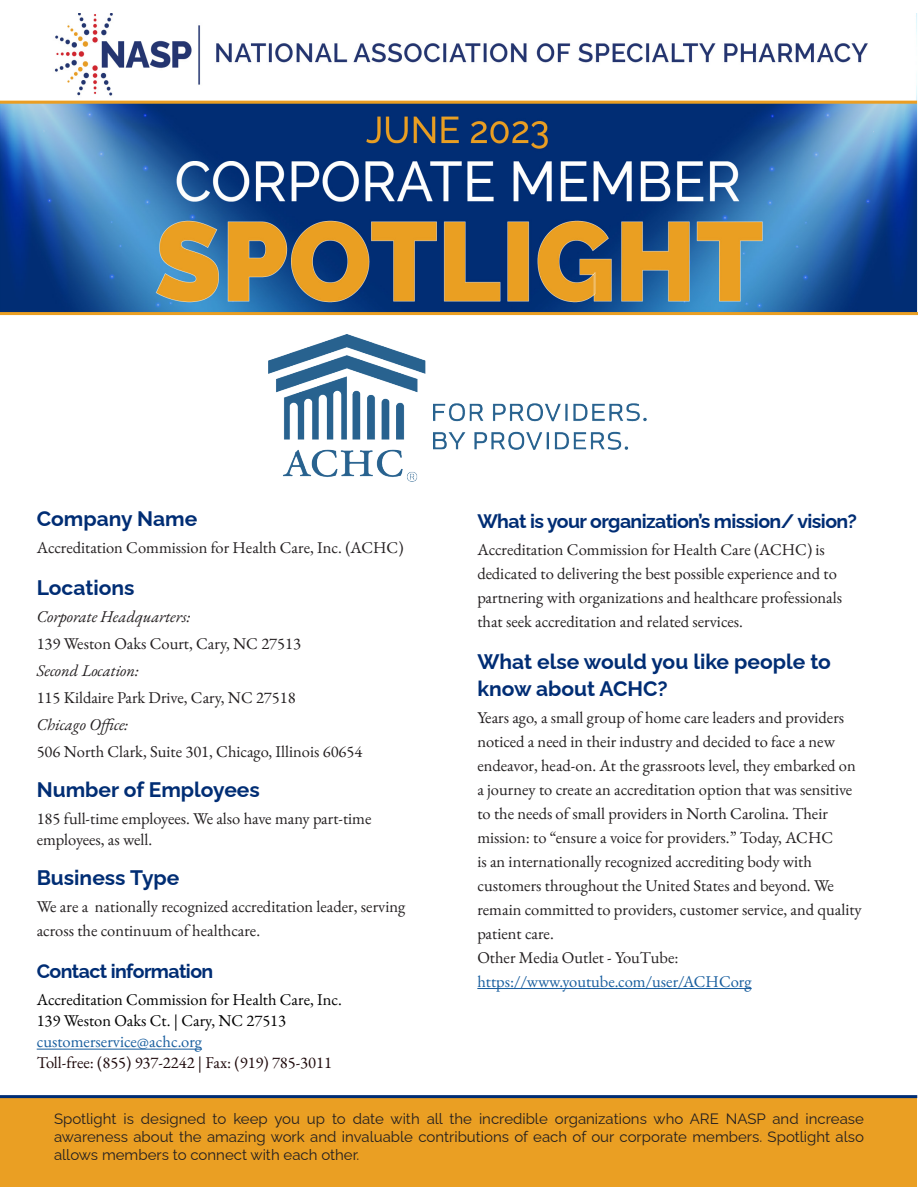
<style>
.page{position:relative;width:918px;height:1188px;background:#fff}
.page>*{position:absolute;margin:0;border:0;box-sizing:border-box;transform-origin:0 0}
.t1{font:700 21px/27px "Raleway";color:#002d74}
.t2{font:700 19.5px "Raleway";letter-spacing:-.03em;color:#002d74}
.t3{font:16.5px/24px "EB Garamond";color:#231f20}
.t4{font:16.5px "EB Garamond";color:#000}
.t5{font:16.5px "EB Garamond";color:#175d9e}
.t6{font:16.5px "EB Garamond";color:#1e090b}
.t7{font:15px/18px "Raleway";color:#231f20;text-align:justify}
.s1{font-style:italic}
</style>
<div class="page">
<div style="left:1px;top:1097px;width:916px;height:90px;background:#ea9f23"></div>
<img style="left:0;top:14px;width:917px;height:302px">
<hr style="left:0;top:312px;width:918px;height:3px;background:#ea9f23">
<hr style="left:0;top:1095px;width:917px;height:3px;background:#002d74">
<hr style="left:37px;top:1049px;width:165px;height:1px;background:#175d9e">
<hr style="left:477px;top:988px;width:275px;height:1px;background:#175d9e">
<img style="left:269px;top:334px;width:377px;height:147px">
<p class="t1" style="left:37px;top:503px;width:162px">Company Name</p>
<p class="t3" style="left:37px;top:536px;width:368px">Accreditation Commission for Health Care, Inc. (ACHC)</p>
<p class="t1" style="left:37px;top:572px;width:99px">Locations</p>
<p class="t3" style="left:37px;top:603px;width:266px;line-height:27px"><span class="s1">Corporate Headquarters:<br></span>139 Weston Oaks Court, Cary, NC 27513</p>
<p class="t3" style="left:37px;top:657px;width:260px;line-height:27px"><span class="s1">Second Location:<br></span>115 Kildaire Park Drive, Cary, NC 27518</p>
<p class="t3" style="left:37px;top:711px;width:327px;line-height:27px"><span class="s1">Chicago Office:<br></span>506 North Clark, Suite 301, Chicago, Illinois 60654</p>
<p class="t1" style="left:37px;top:774px;width:225px">Number of Employees</p>
<p class="t3" style="left:37px;top:808px;width:336px;line-height:21px">185 full-time employees. We also have many part-time employees, as well.</p>
<p class="t1" style="left:37px;top:862px;width:144px">Business Type</p>
<p class="t3" style="left:37px;top:895px;width:370px">We are a nationally recognized accreditation leader, serving across the continuum of healthcare.</p>
<p class="t2" style="left:37px;top:956px;width:178px">Contact information</p>
<p class="t4" style="left:37px;top:989px;width:307px">Accreditation Commission for Health Care, Inc.</p>
<p class="t4" style="left:37px;top:1010px;width:251px">139 Weston Oaks Ct. | Cary, NC 27513</p>
<p class="t5" style="left:37px;top:1031px;width:167px">customerservice@achc.org</p>
<p class="t6" style="left:37px;top:1052px;width:297px">Toll-free: (855) 937-2242 | Fax: (919) 785-3011</p>
<p class="t2" style="left:477px;top:505px;width:381px">What is your organization’s mission/ vision?</p>
<p class="t3" style="left:477px;top:537px;width:366px">Accreditation Commission for Health Care (ACHC) is dedicated to delivering the best possible experience and to partnering with organizations and healthcare professionals that seek accreditation and related services.</p>
<p class="t1" style="left:477px;top:646px;width:355px">What else would you like people to know about ACHC?</p>
<p class="t3" style="left:477px;top:705px;width:386px">Years ago, a small group of home care leaders and providers noticed a need in their industry and decided to face a new endeavor, head-on. At the grassroots level, they embarked on a journey to create an accreditation option that was sensitive to the needs of small providers in North Carolina. Their mission: to “ensure a voice for providers.” Today, ACHC<br>is an internationally recognized accrediting body with customers throughout the United States and beyond. We remain committed to providers, customer service, and quality patient care.</p>
<p class="t3" style="left:477px;top:945px;width:203px">Other Media Outlet - YouTube:</p>
<p class="t5" style="left:477px;top:971px;width:276px">https://www.youtube.com/user/ACHCorg</p>
<p class="t7" style="left:54px;top:1108px;width:811px">Spotlight is designed to keep you up to date with all the incredible organizations who ARE NASP and increase awareness about the amazing work and invaluable contributions of each of our corporate members. Spotlight also allows members to connect with each other.</p>
</div>
